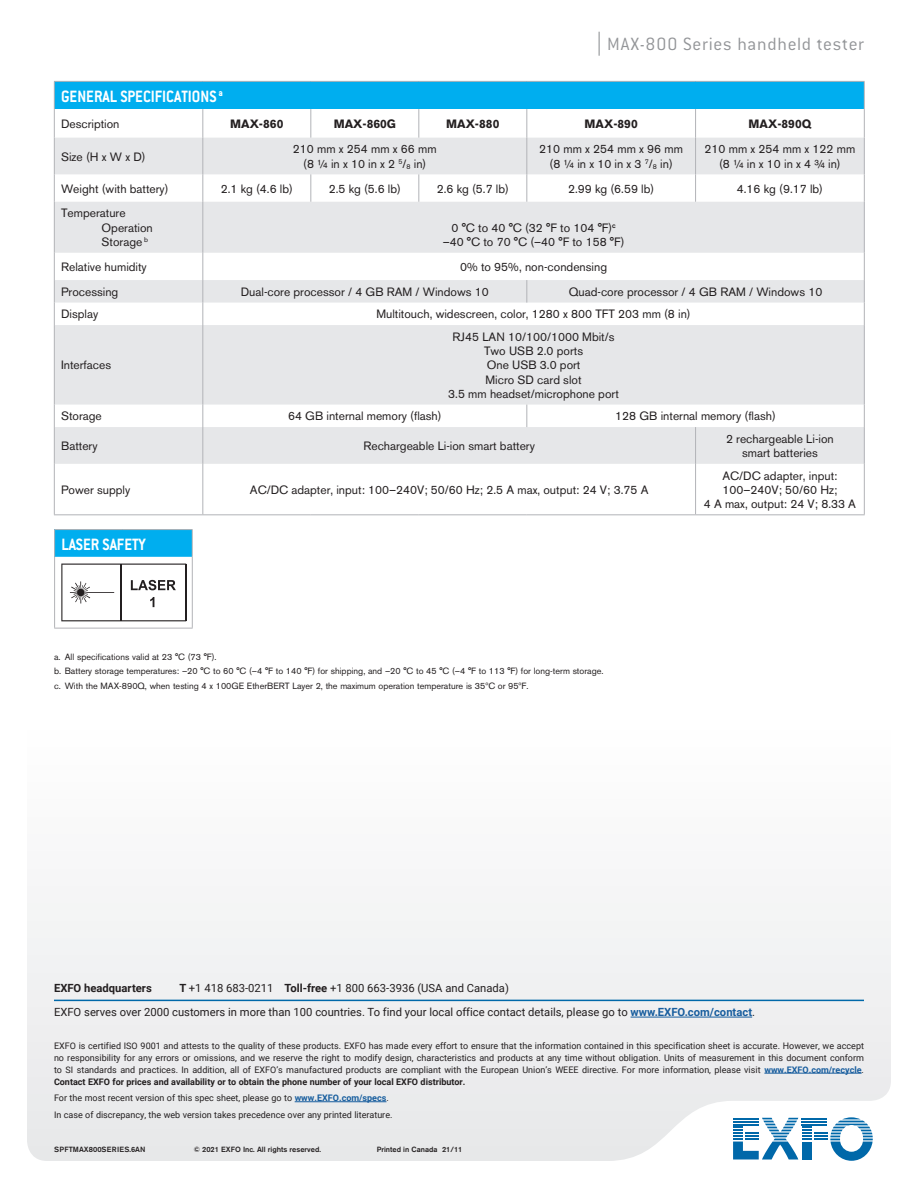
<style>
.page{position:relative;width:918px;height:1188px;background:#fff}
.page>*{position:absolute;margin:0;border:0;box-sizing:border-box;transform-origin:0 0}
.t1{font:300 19.5px "Conduit ITC";letter-spacing:.04em;color:#939598}
.t2{font:700 18px "Conduit ITC";color:#fff;scale:.9 1}
.t3{font:12px/14.2px "Akzidenz Grotesk BE";color:#231f20;text-align:center}
.t4{font:700 12px "Akzidenz Grotesk BE";color:#231f20}
.t5{font:11.25px/24.3px "Roboto";color:#231f20}
.t6{font:700 11.25px "Roboto";color:#231f20}
.t7{font:9px/12px "Roboto";color:#231f20;text-align:justify}
.t8{font:9px/14.4px "Akzidenz Grotesk BE";color:#231f20}
.t9{font:500 7.5px "Akzidenz Grotesk BE";color:#231f20}
.t10{font:500 7.5px "Akzidenz Grotesk BE";letter-spacing:.02em;color:#231f20}
.s1{font-weight:700}
.s2{font-weight:700;color:#175d9e}
</style>
<div class="page">
<div style="left:27px;top:903px;width:864px;height:258px;background:#efeff0"></div>
<svg style="left:733px;top:1117px;width:140px;height:44px"></svg>
<hr style="left:54px;top:1000px;width:810px;height:1px;background:#0068a9">
<hr style="left:631px;top:1017px;width:121px;height:1px;background:#175d9e">
<hr style="left:764px;top:1073px;width:98px;height:1px;background:#175d9e">
<hr style="left:295px;top:1102px;width:91px;height:1px;background:#175d9e">
<svg style="left:599px;top:32px;width:1px;height:24px"></svg>
<hr style="left:54px;top:529px;width:68px;height:1px;background:#b2b3b7">
<hr style="left:122px;top:529px;width:71px;height:1px;background:#b2b3b7">
<hr style="left:54px;top:628px;width:68px;height:1px;background:#b2b3b7">
<hr style="left:122px;top:628px;width:71px;height:1px;background:#b2b3b7">
<svg style="left:54px;top:530px;width:139px;height:98px"></svg>
<div style="left:54px;top:81px;width:810px;height:28px;background:#00aeef"></div>
<svg style="left:55px;top:138px;width:809px;height:326px;fill:#e6e7e9"></svg>
<hr style="left:54px;top:81px;width:149px;height:1px;background:#b2b3b7">
<hr style="left:203px;top:81px;width:108px;height:1px;background:#b2b3b7">
<hr style="left:311px;top:81px;width:108px;height:1px;background:#b2b3b7">
<hr style="left:419px;top:81px;width:108px;height:1px;background:#b2b3b7">
<hr style="left:527px;top:81px;width:169px;height:1px;background:#b2b3b7">
<hr style="left:696px;top:81px;width:169px;height:1px;background:#b2b3b7">
<svg style="left:54px;top:82px;width:1px;height:56px"></svg>
<hr style="left:54px;top:138px;width:1px;height:36px;background:#b2b3b7">
<svg style="left:54px;top:174px;width:1px;height:28px"></svg>
<hr style="left:54px;top:202px;width:1px;height:51px;background:#b2b3b7">
<svg style="left:54px;top:253px;width:1px;height:72px"></svg>
<hr style="left:54px;top:325px;width:1px;height:80px;background:#b2b3b7">
<svg style="left:54px;top:405px;width:1px;height:22px"></svg>
<hr style="left:54px;top:427px;width:1px;height:37px;background:#b2b3b7">
<hr style="left:54px;top:464px;width:1px;height:50px;background:#b2b3b7">
<hr style="left:54px;top:514px;width:149px;height:1px;background:#b2b3b7">
<hr style="left:203px;top:514px;width:108px;height:1px;background:#b2b3b7">
<hr style="left:311px;top:514px;width:108px;height:1px;background:#b2b3b7">
<hr style="left:419px;top:514px;width:108px;height:1px;background:#b2b3b7">
<hr style="left:527px;top:514px;width:169px;height:1px;background:#b2b3b7">
<hr style="left:696px;top:514px;width:169px;height:1px;background:#b2b3b7">
<svg style="left:202px;top:109px;width:1px;height:29px"></svg>
<svg style="left:310px;top:109px;width:1px;height:29px"></svg>
<svg style="left:418px;top:109px;width:1px;height:29px"></svg>
<svg style="left:526px;top:109px;width:1px;height:29px"></svg>
<svg style="left:695px;top:109px;width:1px;height:29px"></svg>
<svg style="left:864px;top:82px;width:1px;height:56px"></svg>
<hr style="left:202px;top:138px;width:1px;height:36px;background:#b2b3b7">
<hr style="left:526px;top:138px;width:1px;height:36px;background:#b2b3b7">
<hr style="left:695px;top:138px;width:1px;height:36px;background:#b2b3b7">
<hr style="left:864px;top:138px;width:1px;height:36px;background:#b2b3b7">
<svg style="left:202px;top:174px;width:1px;height:28px"></svg>
<svg style="left:310px;top:174px;width:1px;height:28px"></svg>
<svg style="left:418px;top:174px;width:1px;height:28px"></svg>
<svg style="left:526px;top:174px;width:1px;height:28px"></svg>
<svg style="left:695px;top:174px;width:1px;height:28px"></svg>
<svg style="left:864px;top:174px;width:1px;height:28px"></svg>
<hr style="left:202px;top:202px;width:1px;height:51px;background:#b2b3b7">
<hr style="left:864px;top:202px;width:1px;height:51px;background:#b2b3b7">
<svg style="left:526px;top:280px;width:1px;height:23px"></svg>
<svg style="left:202px;top:253px;width:1px;height:72px"></svg>
<svg style="left:864px;top:253px;width:1px;height:72px"></svg>
<hr style="left:202px;top:325px;width:1px;height:80px;background:#b2b3b7">
<hr style="left:864px;top:325px;width:1px;height:80px;background:#b2b3b7">
<svg style="left:202px;top:405px;width:1px;height:22px"></svg>
<svg style="left:526px;top:405px;width:1px;height:22px"></svg>
<svg style="left:864px;top:405px;width:1px;height:22px"></svg>
<hr style="left:202px;top:427px;width:1px;height:37px;background:#b2b3b7">
<hr style="left:695px;top:427px;width:1px;height:37px;background:#b2b3b7">
<hr style="left:864px;top:427px;width:1px;height:37px;background:#b2b3b7">
<hr style="left:202px;top:464px;width:1px;height:50px;background:#b2b3b7">
<hr style="left:695px;top:464px;width:1px;height:50px;background:#b2b3b7">
<hr style="left:864px;top:464px;width:1px;height:50px;background:#b2b3b7">
<h1 class="t1" style="left:607px;top:33px;width:258px">MAX-800 Series handheld tester</h1>
<h2 class="t2" style="left:61px;top:86px;width:181px">GENERAL SPECIFICATIONS <sup>a</sup></h2>
<p class="t3" style="left:61px;top:117px;width:60px">Description</p>
<p class="t4" style="left:230px;top:117px;width:55px">MAX-860</p>
<p class="t4" style="left:334px;top:117px;width:64px">MAX-860G</p>
<p class="t4" style="left:446px;top:117px;width:55px">MAX-880</p>
<p class="t4" style="left:585px;top:117px;width:55px">MAX-890</p>
<p class="t4" style="left:749px;top:117px;width:64px">MAX-890Q</p>
<p class="t3" style="left:61px;top:149px;width:86px">Size (H x W x D)</p>
<p class="t3" style="left:293px;top:142px;width:145px">210 mm x 254 mm x 66 mm (8 ¼ in x 10 in x 2 <sup>5</sup>/<sub>8</sub> in)</p>
<p class="t3" style="left:539px;top:142px;width:145px">210 mm x 254 mm x 96 mm (8 ¼ in x 10 in x 3 <sup>7</sup>/<sub>8</sub> in)</p>
<p class="t3" style="left:705px;top:142px;width:152px">210 mm x 254 mm x 122 mm (8 ¼ in x 10 in x 4 ¾ in)</p>
<p class="t3" style="left:61px;top:181px;width:109px">Weight (with battery)</p>
<p class="t3" style="left:221px;top:181px;width:74px">2.1 kg (4.6 lb)</p>
<p class="t3" style="left:329px;top:181px;width:74px">2.5 kg (5.6 lb)</p>
<p class="t3" style="left:437px;top:181px;width:74px">2.6 kg (5.7 lb)</p>
<p class="t3" style="left:568px;top:181px;width:88px">2.99 kg (6.59 lb)</p>
<p class="t3" style="left:737px;top:181px;width:88px">4.16 kg (9.17 lb)</p>
<p class="t3" style="left:102px;top:206px;width:53px;text-align:left;text-indent:-40px">Temperature<br>Operation<br>Storage <sup>b</sup></p>
<p class="t3" style="left:443px;top:220px;width:183px">0 °C to 40 °C (32 °F to 104 °F)<sup>c </sup>–40 °C to 70 °C (–40 °F to 158 °F)</p>
<p class="t3" style="left:61px;top:260px;width:87px">Relative humidity</p>
<p class="t3" style="left:460px;top:260px;width:149px">0% to 95%, non-condensing</p>
<p class="t3" style="left:61px;top:285px;width:59px">Processing</p>
<p class="t3" style="left:241px;top:285px;width:250px">Dual-core processor / 4 GB RAM / Windows 10</p>
<p class="t3" style="left:569px;top:285px;width:255px">Quad-core processor / 4 GB RAM / Windows 10</p>
<p class="t3" style="left:61px;top:307px;width:39px">Display</p>
<p class="t3" style="left:376px;top:307px;width:316px">Multitouch, widescreen, color, 1280 x 800 TFT 203 mm (8 in)</p>
<p class="t3" style="left:61px;top:358px;width:52px">Interfaces</p>
<p class="t3" style="left:448px;top:330px;width:172px">RJ45 LAN 10/100/1000 Mbit/s<br>Two USB 2.0 ports<br>One USB 3.0 port<br>Micro SD card slot<br>3.5 mm headset/microphone port</p>
<p class="t3" style="left:61px;top:409px;width:42px">Storage</p>
<p class="t3" style="left:288px;top:409px;width:155px">64 GB internal memory (flash)</p>
<p class="t3" style="left:615px;top:409px;width:162px">128 GB internal memory (flash)</p>
<p class="t3" style="left:61px;top:439px;width:38px">Battery</p>
<p class="t3" style="left:363px;top:439px;width:173px">Rechargeable Li-ion smart battery</p>
<p class="t3" style="left:726px;top:432px;width:109px">2 rechargeable Li-ion smart batteries</p>
<p class="t3" style="left:61px;top:483px;width:71px">Power supply</p>
<p class="t3" style="left:250px;top:483px;width:400px">AC/DC adapter, input: 100–240V; 50/60 Hz; 2.5 A max, output: 24 V; 3.75 A</p>
<p class="t3" style="left:704px;top:468px;width:154px">AC/DC adapter, input:<br>100–240V; 50/60 Hz;<br>4 A max, output: 24 V; 8.33 A</p>
<h2 class="t2" style="left:61px;top:534px;width:95px">LASER SAFETY</h2>
<p class="t8" style="left:54px;top:649px;width:551px">a. All specifications valid at 23 °C (73 °F).<br>b. Battery storage temperatures: –20 °C to 60 °C (–4 °F to 140 °F) for shipping, and –20 °C to 45 °C (–4 °F to 113 °F) for long-term storage. c. With the MAX-890Q, when testing 4 x 100GE EtherBERT Layer 2, the maximum operation temperature is 35ºC or 95ºF.</p>
<p class="t5" style="left:54px;top:975px;width:703px;text-indent:125px"><span class="s1">T</span> +1 418 683-0211 <span class="s1">Toll-free</span> +1 800 663-3936 (USA and Canada)<br>EXFO serves over 2000 customers in more than 100 countries. To find your local office contact details, please go to <span class="s2">www.EXFO.com/contact</span>.</p>
<p class="t7" style="left:54px;top:1039px;width:811px">EXFO is certified ISO 9001 and attests to the quality of these products. EXFO has made every effort to ensure that the information contained in this specification sheet is accurate. However, we accept no responsibility for any errors or omissions, and we reserve the right to modify design, characteristics and products at any time without obligation. Units of measurement in this document conform to SI standards and practices. In addition, all of EXFO’s manufactured products are compliant with the European Union’s WEEE directive. For more information, please visit <span class="s2">www.EXFO.com/recycle</span>.<br><span class="s1">Contact EXFO for prices and availability or to obtain the phone number of your local EXFO distributor.</span></p>
<p class="t7" style="left:54px;top:1089px;width:340px;line-height:16.6px">For the most recent version of this spec sheet, please go to <span class="s2">www.EXFO.com/specs</span>.<br>In case of discrepancy, the web version takes precedence over any printed literature.</p>
<p class="t6" style="left:54px;top:980px;width:99px">EXFO headquarters</p>
<p class="t10" style="left:54px;top:1144px;width:93px">SPFTMAX800SERIES.6AN</p>
<p class="t9" style="left:194px;top:1144px;width:129px">© 2021 EXFO Inc. All rights reserved.</p>
<p class="t9" style="left:377px;top:1144px;width:87px">Printed in Canada 21/11</p>
</div>
